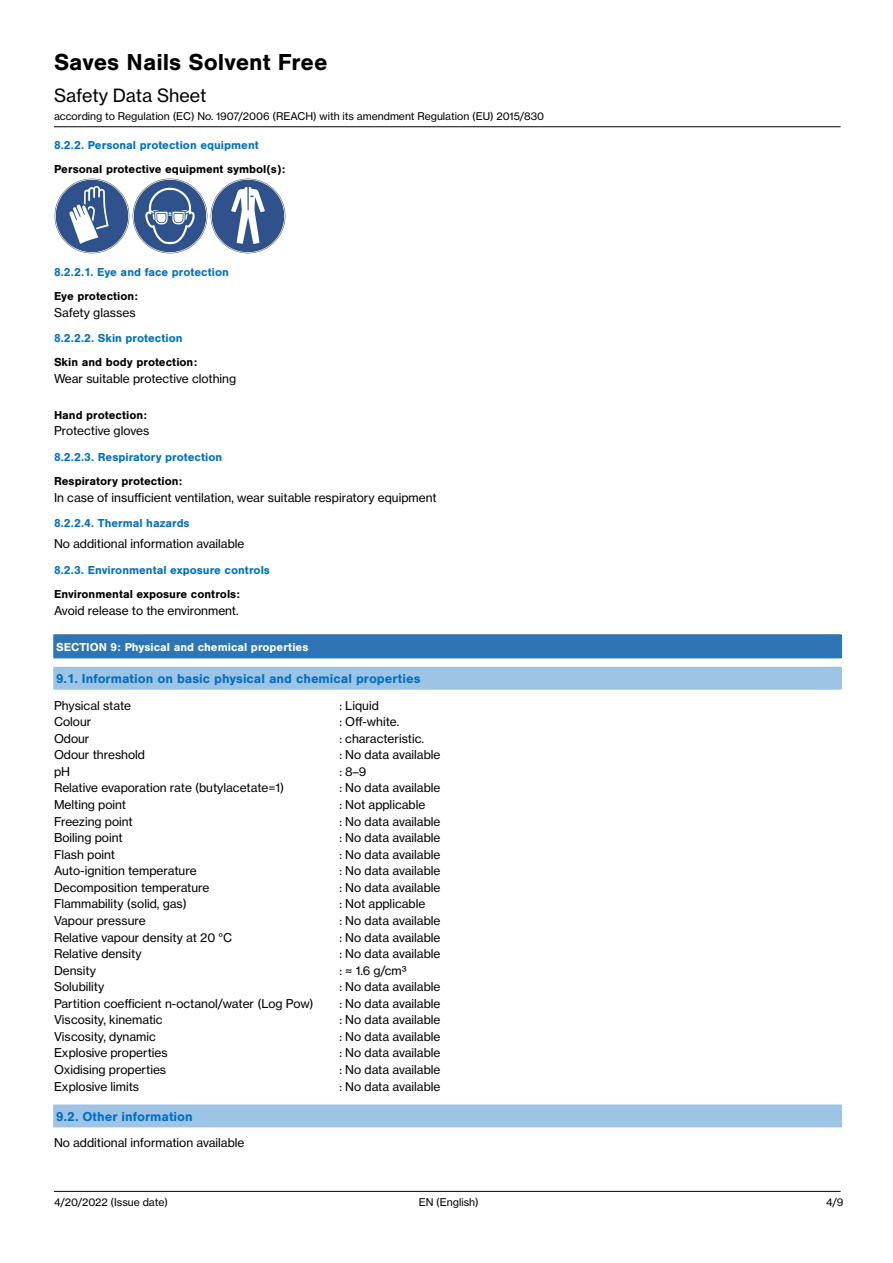
<style>
.page{position:relative;width:893px;height:1263px;background:#fff}
.page>*{position:absolute;margin:0;border:0;box-sizing:border-box;transform-origin:0 0}
.t1{font:700 24px "Nimbus San";color:#000}
.t2{font:18px "N Haas Grotesk TX Pro 55 Rg";color:#000}
.t3{font:700 13.5px "Nimbus San";color:#0070c1}
.t4{font:12px/16.5px "N Haas Grotesk TX Pro 55 Rg";color:#000}
.t5{font:700 12px "Nimbus San";color:#0070c1}
.t6{font:700 12px "Nimbus San";color:#000}
.t7{font:700 12px "Nimbus San";color:#fff}
.t8{font:10.5px "N Haas Grotesk TX Pro 55 Rg";color:#000}
</style>
<div class="page">
<hr style="left:54px;top:126px;width:787px;height:1px;background:#000">
<hr style="left:54px;top:1191px;width:787px;height:1px;background:#000">
<div style="left:54px;top:635px;width:787px;height:23px;background:#2e75b6"></div>
<svg style="left:53px;top:635px;width:1px;height:23px"></svg>
<svg style="left:841px;top:635px;width:1px;height:23px"></svg>
<hr style="left:54px;top:634px;width:787px;height:1px;background:#2e75b6">
<hr style="left:54px;top:658px;width:787px;height:1px;background:#2e75b6">
<div style="left:54px;top:667px;width:787px;height:22px;background:#9dc3e5"></div>
<svg style="left:53px;top:667px;width:1px;height:22px"></svg>
<svg style="left:841px;top:667px;width:1px;height:22px"></svg>
<hr style="left:54px;top:689px;width:787px;height:1px;background:#9dc3e5">
<div style="left:54px;top:1105px;width:787px;height:22px;background:#9dc3e5"></div>
<svg style="left:53px;top:1105px;width:1px;height:22px"></svg>
<svg style="left:841px;top:1105px;width:1px;height:22px"></svg>
<hr style="left:54px;top:1127px;width:787px;height:1px;background:#9dc3e5">
<img style="left:54px;top:178px;width:75px;height:75px">
<img style="left:132px;top:178px;width:75px;height:75px">
<img style="left:211px;top:178px;width:75px;height:75px">
<h1 class="t1" style="left:54px;top:49px;width:275px">Saves Nails Solvent Free</h1>
<h2 class="t2" style="left:54px;top:84px;width:154px">Safety Data Sheet</h2>
<p class="t8" style="left:54px;top:110px;width:492px">according to Regulation (EC) No. 1907/2006 (REACH) with its amendment Regulation (EU) 2015/830</p>
<p class="t5" style="left:54px;top:138px;width:206px">8.2.2. Personal protection equipment</p>
<p class="t6" style="left:54px;top:162px;width:233px">Personal protective equipment symbol(s):</p>
<p class="t5" style="left:54px;top:265px;width:176px">8.2.2.1. Eye and face protection</p>
<p class="t6" style="left:54px;top:289px;width:86px">Eye protection:</p>
<p class="t4" style="left:54px;top:304px;width:83px">Safety glasses</p>
<p class="t5" style="left:54px;top:331px;width:130px">8.2.2.2. Skin protection</p>
<p class="t6" style="left:54px;top:356px;width:145px">Skin and body protection:</p>
<p class="t4" style="left:54px;top:370px;width:184px">Wear suitable protective clothing</p>
<p class="t6" style="left:54px;top:408px;width:95px">Hand protection:</p>
<p class="t4" style="left:54px;top:423px;width:97px">Protective gloves</p>
<p class="t5" style="left:54px;top:450px;width:170px">8.2.2.3. Respiratory protection</p>
<p class="t6" style="left:54px;top:474px;width:130px">Respiratory protection:</p>
<p class="t4" style="left:54px;top:489px;width:384px">In case of insufficient ventilation, wear suitable respiratory equipment</p>
<p class="t5" style="left:54px;top:517px;width:137px">8.2.2.4. Thermal hazards</p>
<p class="t4" style="left:54px;top:536px;width:192px">No additional information available</p>
<p class="t5" style="left:54px;top:563px;width:217px">8.2.3. Environmental exposure controls</p>
<p class="t6" style="left:54px;top:587px;width:187px">Environmental exposure controls:</p>
<p class="t4" style="left:54px;top:602px;width:186px">Avoid release to the environment.</p>
<p class="t7" style="left:56px;top:640px;width:254px">SECTION 9: Physical and chemical properties</p>
<p class="t3" style="left:56px;top:671px;width:366px">9.1. Information on basic physical and chemical properties</p>
<p class="t4" style="left:54px;top:697px;width:261px">Physical state<br>Colour<br>Odour<br>Odour threshold<br>pH<br>Relative evaporation rate (butylacetate=1)<br>Melting point<br>Freezing point<br>Boiling point<br>Flash point<br>Auto-ignition temperature<br>Decomposition temperature<br>Flammability (solid, gas)<br>Vapour pressure<br>Relative vapour density at 20 °C<br>Relative density<br>Density<br>Solubility<br>Partition coefficient n-octanol/water (Log Pow)<br>Viscosity, kinematic<br>Viscosity, dynamic<br>Explosive properties<br>Oxidising properties<br>Explosive limits</p>
<p class="t4" style="left:339px;top:697px;width:103px">: Liquid<br>: Off-white.<br>: characteristic.<br>: No data available : 8–9<br>: No data available : Not applicable<br>: No data available : No data available : No data available : No data available : No data available : Not applicable<br>: No data available : No data available : No data available : ≈ 1.6 g/cm³<br>: No data available : No data available : No data available : No data available : No data available : No data available : No data available</p>
<p class="t3" style="left:56px;top:1109px;width:138px">9.2. Other information</p>
<p class="t4" style="left:54px;top:1134px;width:192px">No additional information available</p>
<p class="t8" style="left:54px;top:1195px;width:115px">4/20/2022 (Issue date)</p>
<p class="t8" style="left:419px;top:1195px;width:62px">EN (English)</p>
<p class="t8" style="left:826px;top:1195px;width:19px">4/9</p>
</div>
